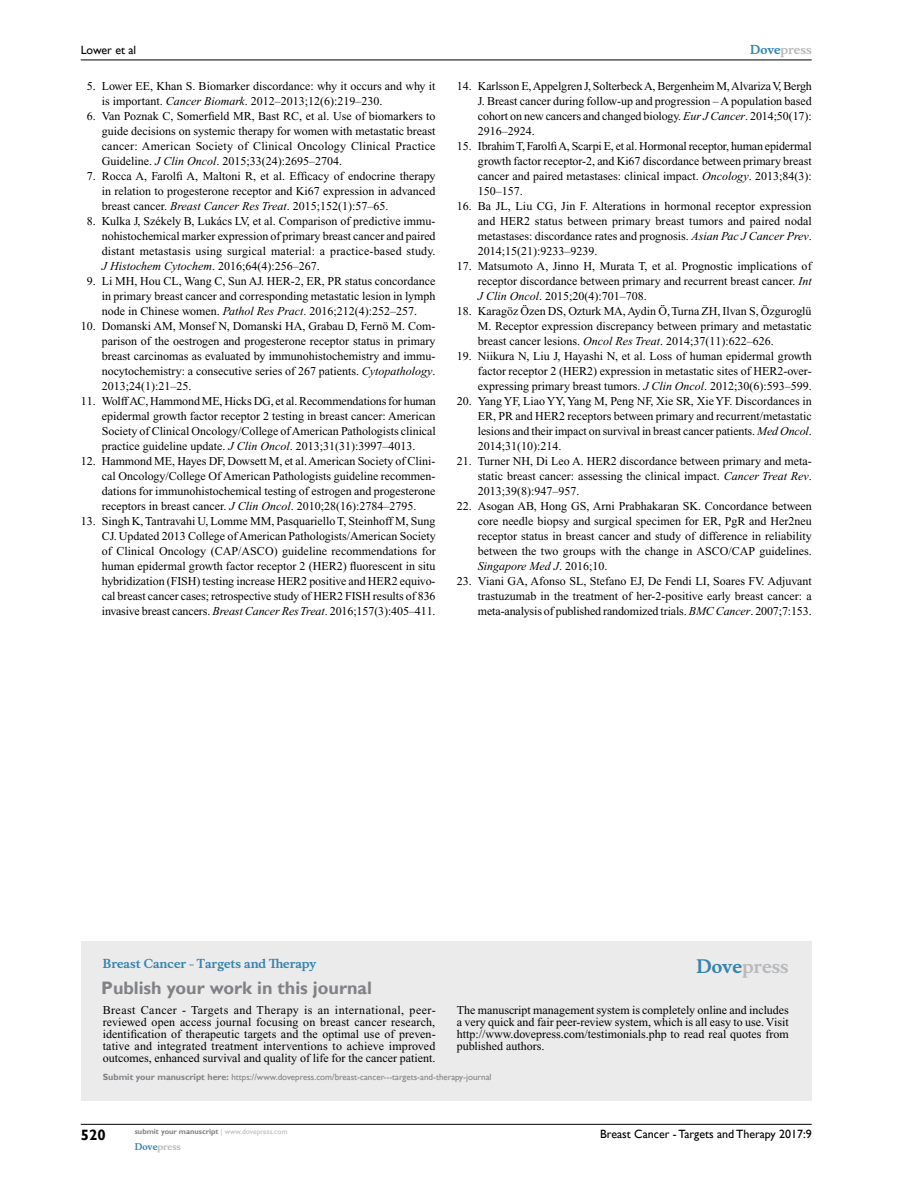
<style>
.page{position:relative;width:918px;height:1188px;background:#fff}
.page>*{position:absolute;margin:0;border:0;box-sizing:border-box;transform-origin:0 0}
.t1{font:700 18px "Gill Sans";color:#808285}
.t2{font:700 18px "Musee";color:#b8babc}
.t3{font:700 15px "Gill Sans";color:#000}
.t4{font:12px/15px "Times New Roman";color:#000;text-align:justify}
.t5{font:12px "Gill Sans";color:#000}
.t6{font:700 12px "Musee";color:#3785ad}
.t7{font:700 12px "Musee";color:#b8babc}
.t8{font:9px "Gill Sans";color:#808285}
.t9{font:700 9px "Musee";color:#b8babc}
.t10{font:700 7.5px "Gill Sans";color:#808285}
.s1{font-style:italic}
.s2{color:#3785ad}
.s3{font-weight:700}
.s4{font-weight:400;color:#b8babc}
</style>
<div class="page">
<div style="left:81px;top:941px;width:731px;height:160px;background:#ebebec"></div>
<hr style="left:81px;top:1124px;width:731px;height:1px;background:#000">
<hr style="left:81px;top:60px;width:731px;height:1px;background:#000">
<p class="t5" style="left:81px;top:43px;width:57px">Lower et al</p>
<p class="t4" style="left:102px;top:79px;width:335px;text-indent:-15px">5. Lower EE, Khan S. Biomarker discordance: why it occurs and why it is important. <span class="s1">Cancer Biomark</span>. 2012–2013;12(6):219–230.</p>
<p class="t4" style="left:102px;top:109px;width:335px;text-indent:-15px">6. Van Poznak C, Somerfield MR, Bast RC, et al. Use of biomarkers to guide decisions on systemic therapy for women with metastatic breast cancer: American Society of Clinical Oncology Clinical Practice Guideline. <span class="s1">J Clin Oncol</span>. 2015;33(24):2695–2704.</p>
<p class="t4" style="left:102px;top:169px;width:335px;text-indent:-15px">7. Rocca A, Farolfi A, Maltoni R, et al. Efficacy of endocrine therapy in relation to progesterone receptor and Ki67 expression in advanced breast cancer. <span class="s1">Breast Cancer Res Treat</span>. 2015;152(1):57–65.</p>
<p class="t4" style="left:102px;top:214px;width:335px;text-indent:-15px">8. Kulka J, Székely B, Lukács LV, et al. Comparison of predictive immu&shy;nohistochemical marker expression of primary breast cancer and paired distant metastasis using surgical material: a practice-based study.<br><span class="s1">J Histochem Cytochem</span>. 2016;64(4):256–267.</p>
<p class="t4" style="left:102px;top:274px;width:335px;text-indent:-15px">9. Li MH, Hou CL, Wang C, Sun AJ. HER-2, ER, PR status concordance in primary breast cancer and corresponding metastatic lesion in lymph node in Chinese women. <span class="s1">Pathol Res Pract</span>. 2016;212(4):252–257.</p>
<p class="t4" style="left:102px;top:319px;width:335px;text-indent:-21px">10. Domanski AM, Monsef N, Domanski HA, Grabau D, Fernö M. Com&shy;parison of the oestrogen and progesterone receptor status in primary breast carcinomas as evaluated by immunohistochemistry and immu&shy;nocytochemistry: a consecutive series of 267 patients. <span class="s1">Cytopathology</span>.<br>2013;24(1):21–25.</p>
<p class="t4" style="left:102px;top:394px;width:336px;text-indent:-21px">11. Wolff AC, Hammond ME, Hicks DG, et al. Recommendations for human epidermal growth factor receptor 2 testing in breast cancer: American Society of Clinical Oncology/College of American Pathologists clinical practice guideline update. <span class="s1">J Clin Oncol</span>. 2013;31(31):3997–4013.</p>
<p class="t4" style="left:102px;top:454px;width:335px;text-indent:-21px">12. Hammond ME, Hayes DF, Dowsett M, et al. American Society of Clini&shy;cal Oncology/College Of American Pathologists guideline recommen&shy;dations for immunohistochemical testing of estrogen and progesterone receptors in breast cancer. <span class="s1">J Clin Oncol</span>. 2010;28(16):2784–2795.</p>
<p class="t4" style="left:102px;top:514px;width:336px;text-indent:-21px">13. Singh K, Tantravahi U, Lomme MM, Pasquariello T, Steinhoff M, Sung CJ. Updated 2013 College of American Pathologists/American Society of Clinical Oncology (CAP/ASCO) guideline recommendations for human epidermal growth factor receptor 2 (HER2) fluorescent in situ hybridization (FISH) testing increase HER2 positive and HER2 equivo&shy;cal breast cancer cases; retrospective study of HER2 FISH results of 836 invasive breast cancers. <span class="s1">Breast Cancer Res Treat</span>. 2016;157(3):405–411.</p>
<p class="t7" style="left:750px;top:43px;width:63px"><span class="s2">Dove</span>press</p>
<p class="t4" style="left:478px;top:79px;width:335px;text-indent:-21px">14. Karlsson E, Appelgren J, Solterbeck A, Bergenheim M, Alvariza V, Bergh J. Breast cancer during follow-up and progression – A population based cohort on new cancers and changed biology. <span class="s1">Eur J Cancer</span>. 2014;50(17):<br>2916–2924.</p>
<p class="t4" style="left:478px;top:139px;width:335px;text-indent:-21px">15. Ibrahim T, Farolfi A, Scarpi E, et al. Hormonal receptor, human epidermal growth factor receptor-2, and Ki67 discordance between primary breast cancer and paired metastases: clinical impact. <span class="s1">Oncology</span>. 2013;84(3):<br>150–157.</p>
<p class="t4" style="left:478px;top:199px;width:336px;text-indent:-21px">16. Ba JL, Liu CG, Jin F. Alterations in hormonal receptor expression and HER2 status between primary breast tumors and paired nodal metastases: discordance rates and prognosis. <span class="s1">Asian Pac J Cancer Prev</span>.<br>2014;15(21):9233–9239.</p>
<p class="t4" style="left:478px;top:259px;width:335px;text-indent:-21px">17. Matsumoto A, Jinno H, Murata T, et al. Prognostic implications of receptor discordance between primary and recurrent breast cancer. <span class="s1">Int J Clin Oncol</span>. 2015;20(4):701–708.</p>
<p class="t4" style="left:478px;top:304px;width:335px;text-indent:-21px">18. Karagöz Özen DS, Ozturk MA, Aydin Ö, Turna ZH, Ilvan S, Özguroglü M. Receptor expression discrepancy between primary and metastatic breast cancer lesions. <span class="s1">Oncol Res Treat</span>. 2014;37(11):622–626.</p>
<p class="t4" style="left:478px;top:349px;width:335px;text-indent:-21px">19. Niikura N, Liu J, Hayashi N, et al. Loss of human epidermal growth factor receptor 2 (HER2) expression in metastatic sites of HER2-over&shy;expressing primary breast tumors. <span class="s1">J Clin Oncol</span>. 2012;30(6):593–599.</p>
<p class="t4" style="left:478px;top:394px;width:335px;text-indent:-21px">20. Yang YF, Liao YY, Yang M, Peng NF, Xie SR, Xie YF. Discordances in ER, PR and HER2 receptors between primary and recurrent/metastatic lesions and their impact on survival in breast cancer patients. <span class="s1">Med Oncol</span>.<br>2014;31(10):214.</p>
<p class="t4" style="left:478px;top:454px;width:335px;text-indent:-21px">21. Turner NH, Di Leo A. HER2 discordance between primary and meta&shy;static breast cancer: assessing the clinical impact. <span class="s1">Cancer Treat Rev</span>.<br>2013;39(8):947–957.</p>
<p class="t4" style="left:478px;top:499px;width:335px;text-indent:-21px">22. Asogan AB, Hong GS, Arni Prabhakaran SK. Concordance between core needle biopsy and surgical specimen for ER, PgR and Her2neu receptor status in breast cancer and study of difference in reliability between the two groups with the change in ASCO/CAP guidelines.<br><span class="s1">Singapore Med J</span>. 2016;10.</p>
<p class="t4" style="left:478px;top:574px;width:335px;text-indent:-21px">23. Viani GA, Afonso SL, Stefano EJ, De Fendi LI, Soares FV. Adjuvant trastuzumab in the treatment of her-2-positive early breast cancer: a meta-analysis of published randomized trials. <span class="s1">BMC Cancer</span>. 2007;7:153.</p>
<p class="t6" style="left:103px;top:956px;width:215px">Breast Cancer - Targets and Therapy</p>
<h1 class="t1" style="left:101px;top:977px;width:272px">Publish your work in this journal</h1>
<h1 class="t2" style="left:697px;top:955px;width:94px"><span class="s2">Dove</span>press</h1>
<p class="t4" style="left:103px;top:1004px;width:334px;line-height:12px">Breast Cancer - Targets and Therapy is an international, peer&shy;reviewed open access journal focusing on breast cancer research, identification of therapeutic targets and the optimal use of preven&shy;tative and integrated treatment interventions to achieve improved outcomes, enhanced survival and quality of life for the cancer patient.</p>
<p class="t4" style="left:457px;top:1004px;width:334px;line-height:12px">The manuscript management system is completely online and includes a very quick and fair peer-review system, which is all easy to use. Visit http://www.dovepress.com/testimonials.php to read real quotes from published authors.</p>
<p class="t8" style="left:103px;top:1072px;width:390px"><span class="s3">Submit your manuscript here:</span> https://www.dovepress.com/breast-cancer---targets-and-therapy-journal</p>
<p class="t3" style="left:81px;top:1126px;width:26px">520</p>
<p class="t10" style="left:135px;top:1127px;width:154px">submit your manuscript <span class="s4">| www.dovepress.com</span></p>
<p class="t9" style="left:135px;top:1141px;width:48px"><span class="s2">Dove</span>press</p>
<p class="t5" style="left:600px;top:1127px;width:213px">Breast Cancer - Targets and Therapy 2017:9</p>
</div>
